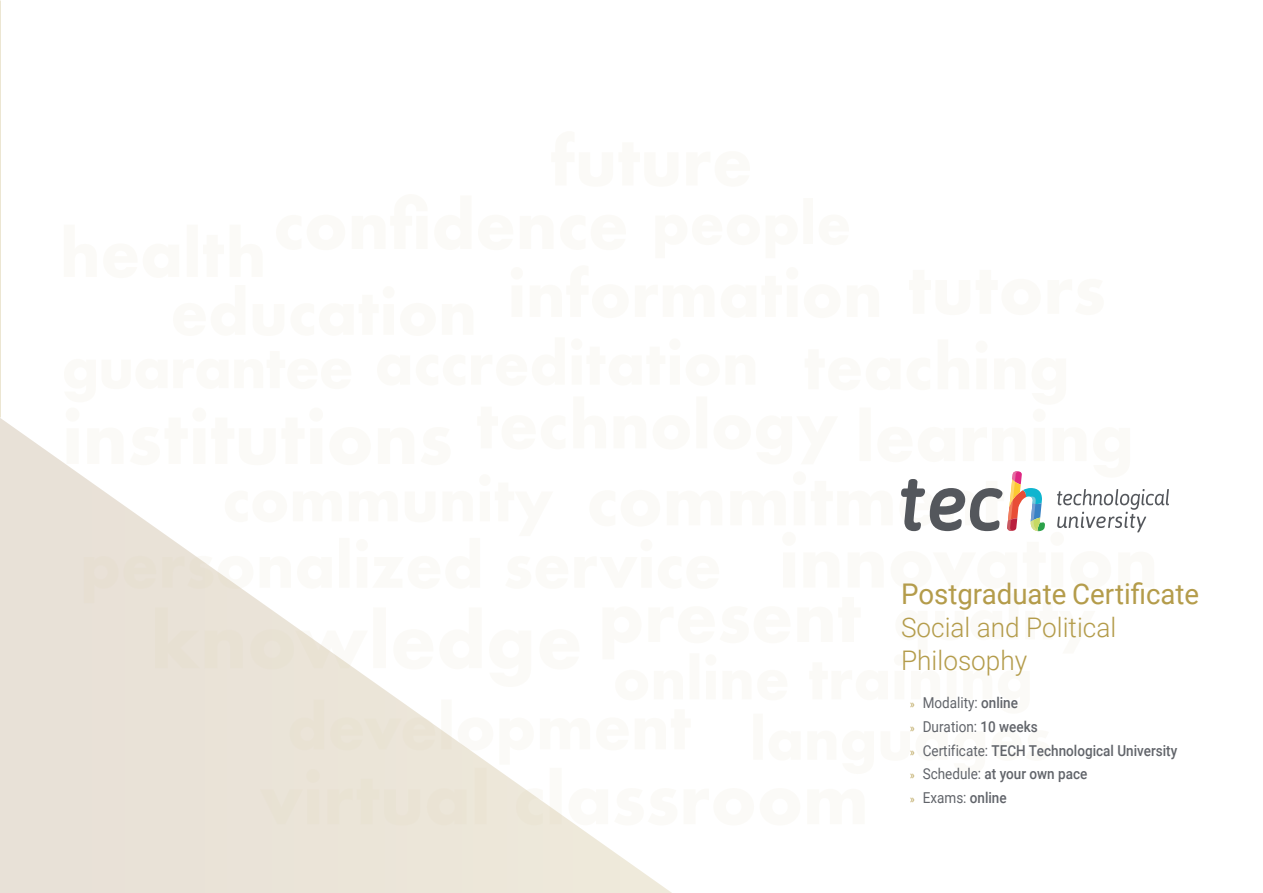
<style>
.page{position:relative;width:1263px;height:893px;background:#fff}
.page>*{position:absolute;margin:0;border:0;box-sizing:border-box;transform-origin:0 0}
.t1{font:28.5px "Roboto";color:#b49c4b}
.t2{font:300 27px/33px "Roboto";color:#b49c4b}
.t3{font:500 15px/23.7px "Roboto";color:#61646a;scale:.9 1}
.s1{font-family:"Myriad Pro";font-weight:400;font-size:12px;color:#b49c4b}
.s2{font-weight:400}
</style>
<div class="page">
<div style="left:0;top:418px;width:672px;height:475px;background:#e9e2d7"></div>
<svg style="left:64px;top:418px;width:1105px;height:407px"></svg>
<h1 class="t1" style="left:901px;top:574px;width:300px">Postgraduate Certificate</h1>
<h2 class="t2" style="left:901px;top:610px;width:217px">Social and Political<br>Philosophy</h2>
<p class="t3" style="left:910px;top:690px;width:298px"><span class="s1">»</span> <span class="s2">Modality:</span> online<br><span class="s1">»</span> <span class="s2">Duration:</span> 10 weeks<br><span class="s1">»</span> <span class="s2">Certificate:</span> TECH Technological University <span class="s1">»</span> <span class="s2">Schedule:</span> at your own pace<br><span class="s1">»</span> <span class="s2">Exams:</span> online</p>
</div>
